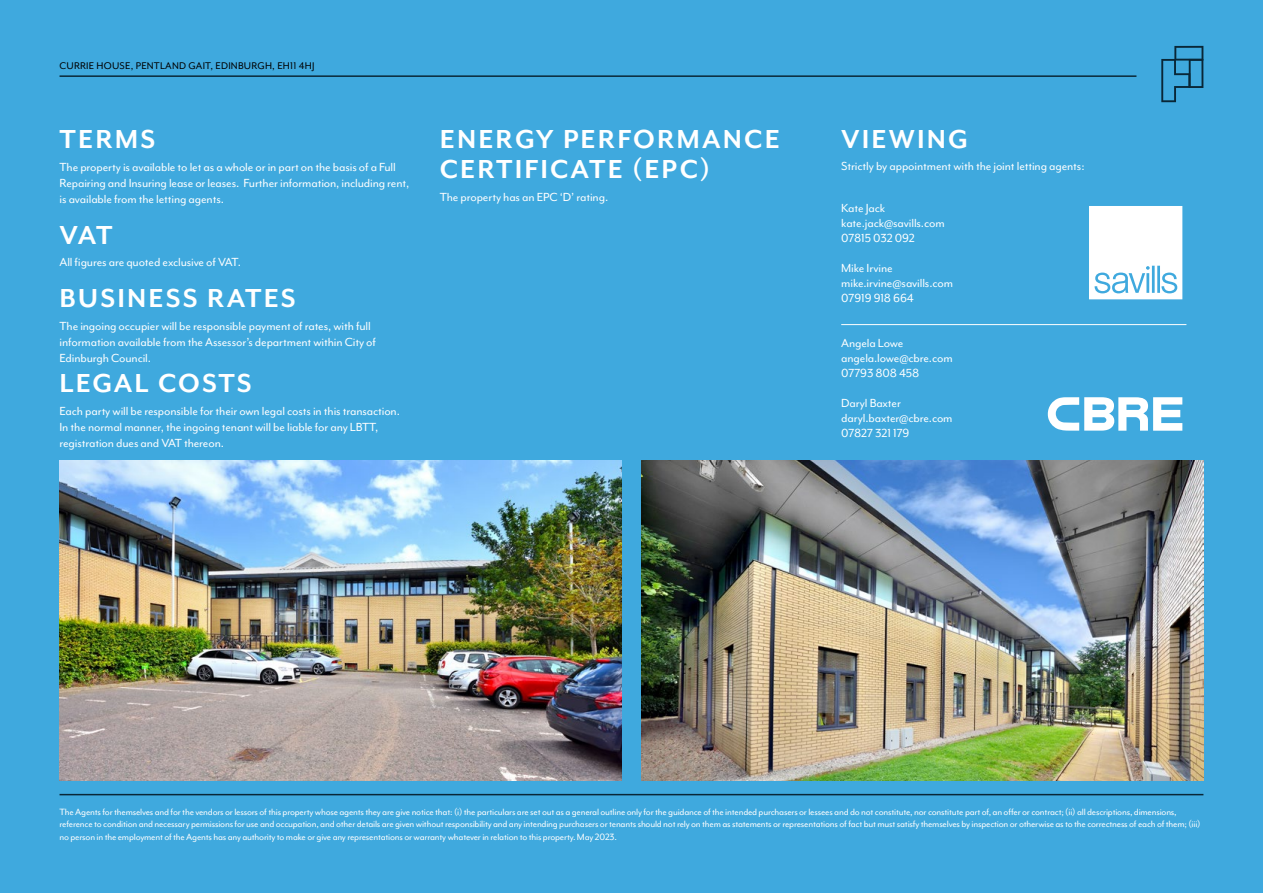
<style>
.page{position:relative;width:1263px;height:893px;background:#3fa9de}
.page>*{position:absolute;margin:0;border:0;box-sizing:border-box;transform-origin:0 0}
.t1{font:700 30px/30px "Mr Eaves Mod OT";letter-spacing:.07em;color:#fff}
.t2{font:13.5px/15px "Mr Eaves Mod OT";letter-spacing:-.01em;color:#fff}
.t3{font:11.1px "Mr Eaves Mod OT";letter-spacing:.02em;color:#000}
.t4{font:10.5px/12.6px "Mr Eaves Mod OT";letter-spacing:-.02em;color:#fff}
</style>
<div class="page">
<hr style="left:60px;top:794px;width:1143px;height:1px;background:#092737">
<img style="left:60px;top:461px;width:562px;height:319px">
<img style="left:641px;top:461px;width:562px;height:319px">
<hr style="left:60px;top:75px;width:1076px;height:2px;background:#092737">
<svg style="left:1161px;top:46px;width:42px;height:56px"></svg>
<svg style="left:1048px;top:397px;width:134px;height:34px"></svg>
<svg style="left:1089px;top:206px;width:93px;height:93px;background:#eef7fc"></svg>
<hr style="left:841px;top:324px;width:345px;height:1px;background:#fff">
<p class="t3" style="left:60px;top:59px;width:256px">CURRIE HOUSE, PENTLAND GAIT, EDINBURGH, EH11 4HJ</p>
<h1 class="t1" style="left:60px;top:124px;width:97px">TERMS</h1>
<p class="t2" style="left:60px;top:159px;width:351px;line-height:16.2px">The property is available to let as a whole or in part on the basis of a Full<br>Repairing and Insuring lease or leases. Further information, including rent, is available from the letting agents.</p>
<h1 class="t1" style="left:60px;top:219px;width:55px">VAT</h1>
<p class="t2" style="left:60px;top:255px;width:183px">All figures are quoted exclusive of VAT.</p>
<h1 class="t1" style="left:60px;top:283px;width:238px">BUSINESS RATES</h1>
<p class="t2" style="left:60px;top:317px;width:318px;line-height:16.2px">The ingoing occupier will be responsible payment of rates, with full information available from the Assessor’s department within City of<br>Edinburgh Council.</p>
<h1 class="t1" style="left:60px;top:368px;width:194px">LEGAL COSTS</h1>
<p class="t2" style="left:60px;top:402px;width:342px;line-height:16.2px">Each party will be responsible for their own legal costs in this transaction.<br>In the normal manner, the ingoing tenant will be liable for any LBTT, registration dues and VAT thereon.</p>
<h1 class="t1" style="left:440px;top:124px;width:342px">ENERGY PERFORMANCE<br>CERTIFICATE (EPC)</h1>
<p class="t2" style="left:440px;top:189px;width:170px">The property has an EPC ‘D’ rating.</p>
<h1 class="t1" style="left:841px;top:124px;width:128px">VIEWING</h1>
<p class="t2" style="left:841px;top:158px;width:245px">Strictly by appointment with the joint letting agents:</p>
<p class="t2" style="left:841px;top:201px;width:105px">Kate Jack kate.jack@savills.com<br>07815 032 092</p>
<p class="t2" style="left:841px;top:261px;width:113px">Mike Irvine mike.irvine@savills.com<br>07919 918 664</p>
<p class="t2" style="left:841px;top:336px;width:113px">Angela Lowe angela.lowe@cbre.com<br>07793 808 458</p>
<p class="t2" style="left:841px;top:396px;width:113px">Daryl Baxter daryl.baxter@cbre.com<br>07827 321 179</p>
<p class="t4" style="left:60px;top:805px;width:1142px">The Agents for themselves and for the vendors or lessors of this property whose agents they are give notice that: (i) the particulars are set out as a general outline only for the guidance of the intended purchasers or lessees and do not constitute, nor constitute part of, an offer or contract; (ii) all descriptions, dimensions, reference to condition and necessary permissions for use and occupation, and other details are given without responsibility and any intending purchasers or tenants should not rely on them as statements or representations of fact but must satisfy themselves by inspection or otherwise as to the correctness of each of them; (iii) no person in the employment of the Agents has any authority to make or give any representations or warranty whatever in relation to this property. May 2023.</p>
</div>
